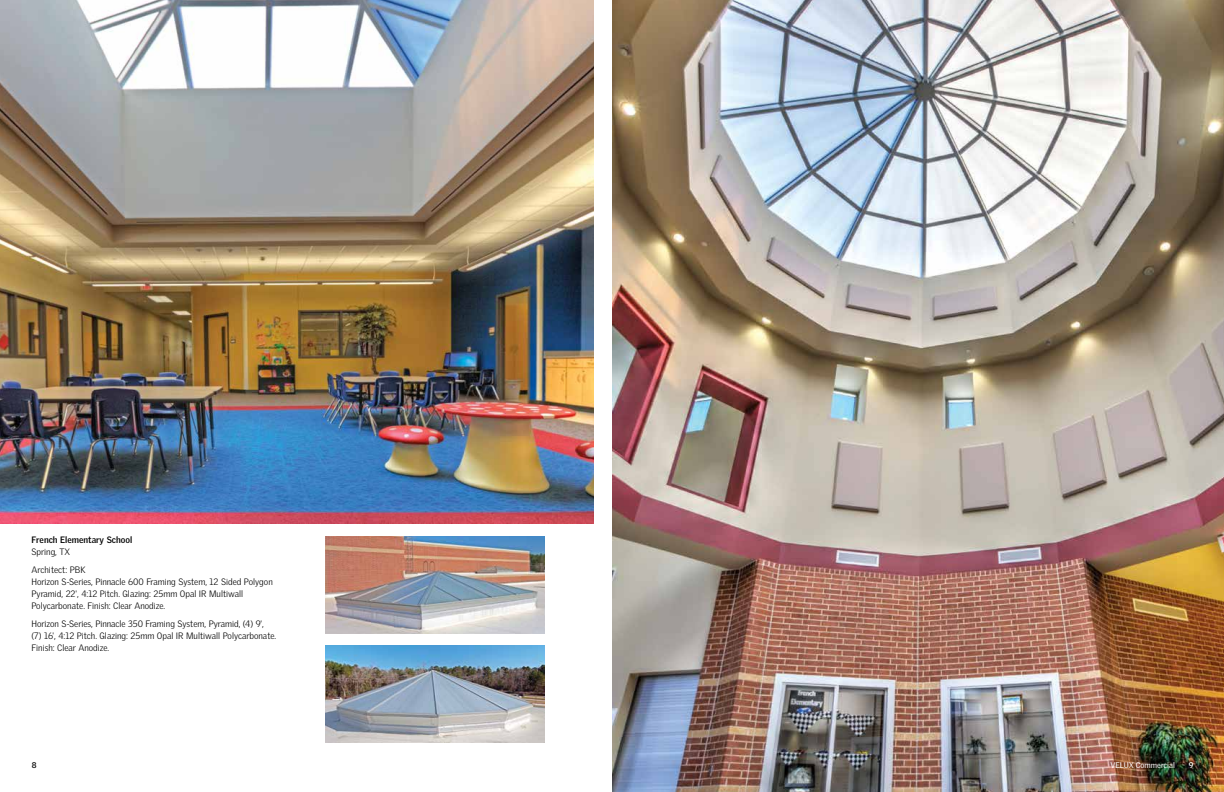
<style>
.page{position:relative;width:1224px;height:792px;background:#fff}
.page>*{position:absolute;margin:0;border:0;box-sizing:border-box;transform-origin:0 0}
.t1{font:300 9px/12px "Velux Gothic";color:#000}
.t2{font:700 9px "Velux Gothic";color:#000}
.t3{font:8px "Velux Gothic";color:#fff}
.t4{font:700 8px "Velux Gothic";color:#000}
.t5{font:700 8px "Velux Gothic";color:#fff}
</style>
<div class="page">
<img style="left:612px;top:0;width:612px;height:792px">
<img style="left:325px;top:645px;width:220px;height:97px">
<img style="left:0;top:0;width:594px;height:524px">
<img style="left:325px;top:536px;width:220px;height:97px">
<p class="t2" style="left:32px;top:534px;width:102px">French Elementary School</p>
<p class="t1" style="left:32px;top:542px;width:56px;line-height:18px">Spring, TX<br>Architect: PBK</p>
<p class="t1" style="left:32px;top:575px;width:243px">Horizon S-Series, Pinnacle 600 Framing System, 12 Sided Polygon<br>Pyramid, 22', 4:12 Pitch. Glazing: 25mm Opal IR Multiwall<br>Polycarbonate. Finish: Clear Anodize.</p>
<p class="t1" style="left:32px;top:617px;width:246px">Horizon S-Series, Pinnacle 350 Framing System, Pyramid, (4) 9', (7) 16', 4:12 Pitch. Glazing: 25mm Opal IR Multiwall Polycarbonate.<br>Finish: Clear Anodize.</p>
<p class="t4" style="left:32px;top:760px;width:6px">8</p>
<p class="t3" style="left:1110px;top:760px;width:66px">VELUX Commercial</p>
<p class="t5" style="left:1189px;top:760px;width:6px">9</p>
</div>
